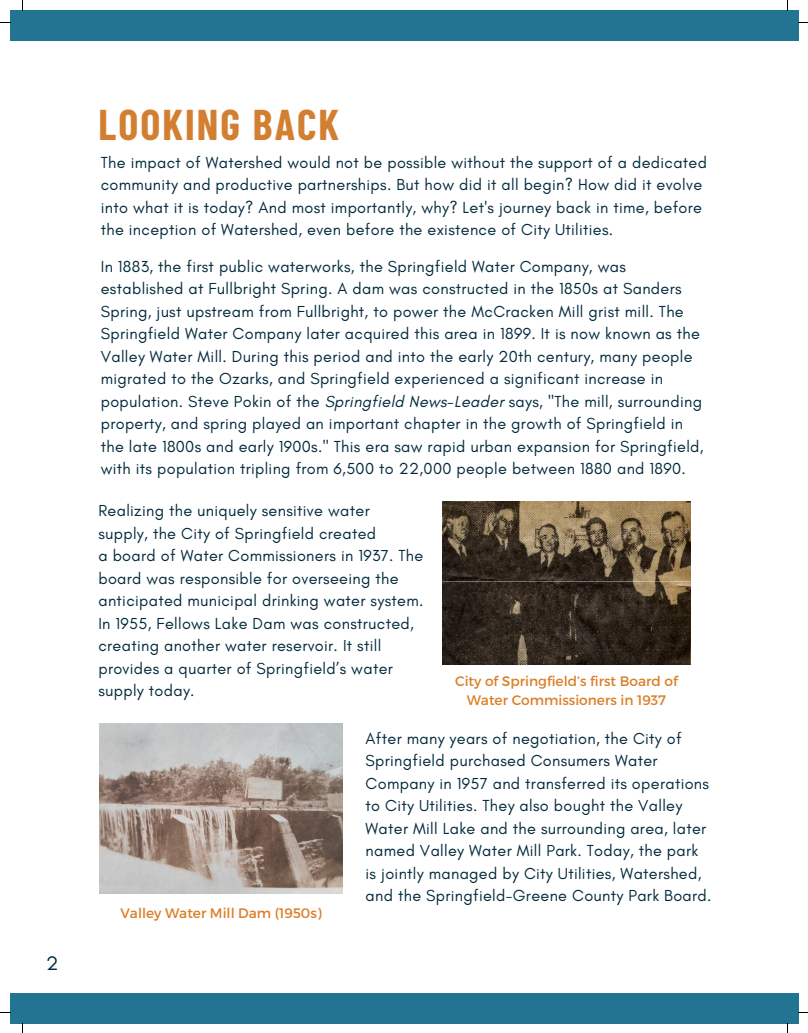
<style>
.page{position:relative;width:808px;height:1033px;background:#fff}
.page>*{position:absolute;margin:0;border:0;box-sizing:border-box;transform-origin:0 0}
.t1{font:700 42px "Barlow Condensed";letter-spacing:.05em;color:#d37f31}
.t2{font:20px "Glacial Indifference";color:#022a3d}
.t3{font:16.25px/22.5px "Glacial Indifference";letter-spacing:.02em;color:#022a3d}
.t4{font:13.75px/18.8px "Montserrat";color:#db7e27;text-align:center}
.s1{font-style:italic}
</style>
<div class="page">
<div style="left:10px;top:10px;width:788px;height:31px;background:#217492"></div>
<div style="left:10px;top:993px;width:788px;height:30px;background:#217492"></div>
<img style="left:99px;top:723px;width:243px;height:170px">
<img style="left:442px;top:502px;width:248px;height:162px">
<p class="t2" style="left:46px;top:951px;width:14px">2</p>
<h2 class="t1" style="left:98px;top:98px;width:242px">LOOKING BACK</h2>
<h2 class="t3" style="left:101px;top:151px;width:607px">The impact of Watershed would not be possible without the support of a dedicated community and productive partnerships. But how did it all begin? How did it evolve into what it is today? And most importantly, why? Let's journey back in time, before the inception of Watershed, even before the existence of City Utilities.</h2>
<h2 class="t3" style="left:101px;top:255px;width:604px">In 1883, the first public waterworks, the Springfield Water Company, was established at Fullbright Spring. A dam was constructed in the 1850s at Sanders Spring, just upstream from Fullbright, to power the McCracken Mill grist mill. The Springfield Water Company later acquired this area in 1899. It is now known as the Valley Water Mill. During this period and into the early 20th century, many people migrated to the Ozarks, and Springfield experienced a significant increase in population. Steve Pokin of the <span class="s1">Springfield News-Leader</span> says, "The mill, surrounding property, and spring played an important chapter in the growth of Springfield in the late 1800s and early 1900s." This era saw rapid urban expansion for Springfield, with its population tripling from 6,500 to 22,000 people between 1880 and 1890.</h2>
<p class="t3" style="left:98px;top:499px;width:326px">Realizing the uniquely sensitive water<br>supply, the City of Springfield created<br>a board of Water Commissioners in 1937. The board was responsible for overseeing the anticipated municipal drinking water system.<br>In 1955, Fellows Lake Dam was constructed, creating another water reservoir. It still provides a quarter of Springfield’s water supply today.</p>
<p class="t3" style="left:365px;top:726px;width:347px">After many years of negotiation, the City of Springfield purchased Consumers Water Company in 1957 and transferred its operations to City Utilities. They also bought the Valley Water Mill Lake and the surrounding area, later named Valley Water Mill Park. Today, the park is jointly managed by City Utilities, Watershed, and the Springfield-Greene County Park Board.</p>
<p class="t4" style="left:455px;top:671px;width:224px">City of Springfield’s first Board of<br>Water Commissioners in 1937</p>
<p class="t4" style="left:120px;top:903px;width:203px">Valley Water Mill Dam (1950s)</p>
</div>
